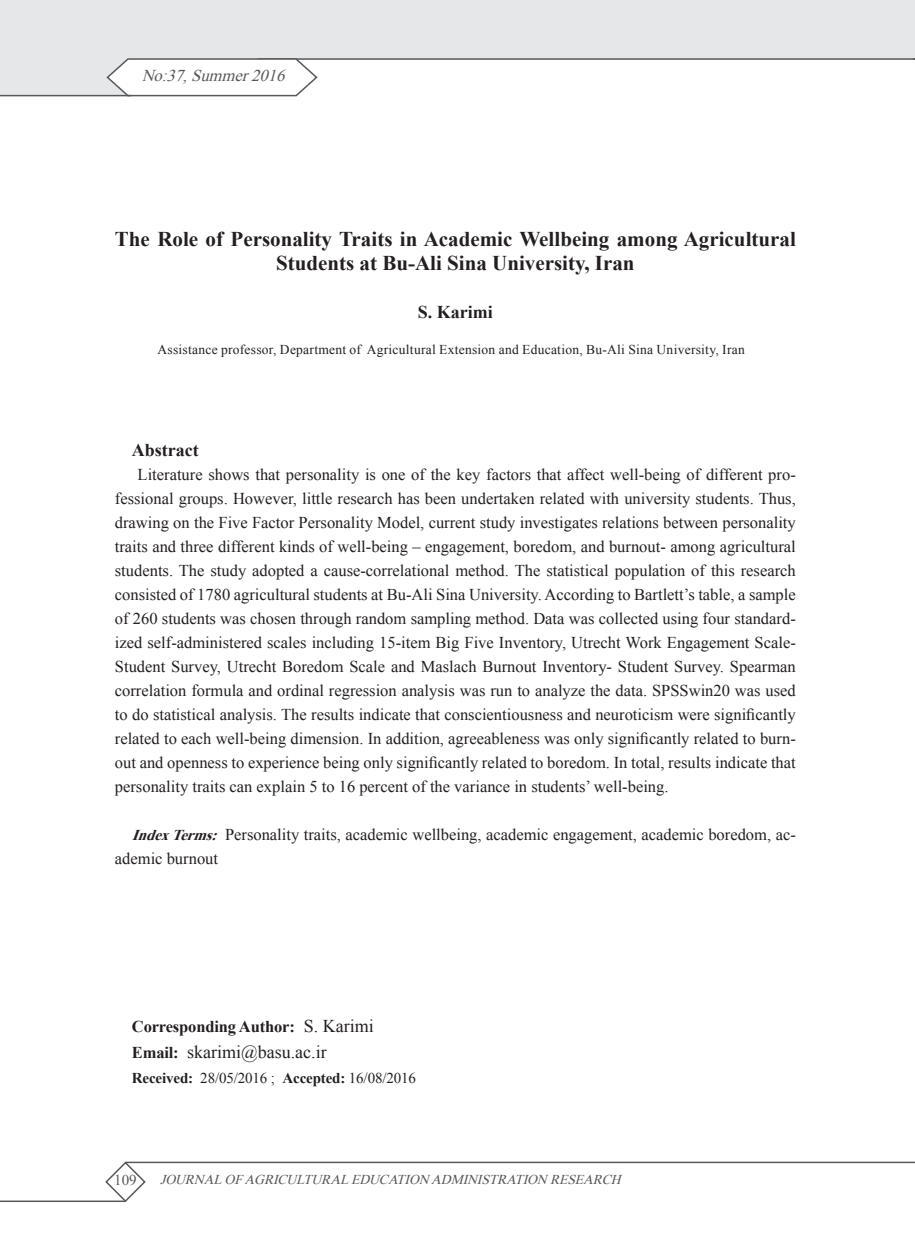
<style>
.page{position:relative;width:915px;height:1255px;background:#fff}
.page>*{position:absolute;margin:0;border:0;box-sizing:border-box;transform-origin:0 0}
.t1{font:700 21px/24px "Times New Roman";color:#231f20;text-align:center}
.t2{font:18px "Times New Roman";color:#231f20}
.t3{font:700 18px "Times New Roman";color:#231f20}
.t4{font:16.5px/24px "Times New Roman";color:#231f20;text-align:justify}
.t5{font:700 16.5px "Times New Roman";letter-spacing:-.01em;color:#231f20}
.t6{font:italic 16.5px "Times New Roman";color:#57585a}
.t7{font:15px "Times New Roman";letter-spacing:-.01em;color:#231f20}
.t8{font:15px "Times New Roman";color:#57585a}
.t9{font:13.5px "Times New Roman";letter-spacing:.02em;color:#231f20}
.t10{font:italic 13.5px "Times New Roman";color:#57585a}
.s1{font-weight:700;font-style:italic;font-size:15px}
.s2{font-weight:400;font-size:18px}
.s3{font-weight:700;font-size:16.5px}
.s4{font-weight:700}
</style>
<div class="page">
<svg style="left:0;top:0;width:914px;height:95px;fill:#e6e7e9"></svg>
<hr style="left:258px;top:58px;width:656px;height:2px;background:#57585a">
<svg style="left:105px;top:58px;width:213px;height:39px"></svg>
<hr style="left:0;top:95px;width:131px;height:1px;background:#57585a">
<hr style="left:125px;top:1161px;width:789px;height:2px;background:#57585a">
<svg style="left:104px;top:1161px;width:43px;height:41px"></svg>
<hr style="left:0;top:1200px;width:125px;height:1px;background:#57585a">
<p class="t6" style="left:142px;top:64px;width:150px">No:37,Summer2016</p>
<p class="t1" style="left:115px;top:226px;width:682px">The Role of Personality Traits in Academic Wellbeing among Agricultural<br>Students at Bu-Ali Sina University, Iran</p>
<p class="t3" style="left:417px;top:299px;width:77px">S. Karimi</p>
<p class="t9" style="left:157px;top:340px;width:588px">Assistance professor, Department of Agricultural Extension and Education, Bu-Ali Sina University, Iran</p>
<p class="t3" style="left:132px;top:437px;width:68px">Abstract</p>
<p class="t4" style="left:115px;top:462px;width:682px;text-indent:23px">Literature shows that personality is one of the key factors that affect well-being of different pro&shy;fessional groups. However, little research has been undertaken related with university students. Thus, drawing on the Five Factor Personality Model, current study investigates relations between personality traits and three different kinds of well-being – engagement, boredom, and burnout- among agricultural students. The study adopted a cause-correlational method. The statistical population of this research consisted of 1780 agricultural students at Bu-Ali Sina University. According to Bartlett’s table, a sample of 260 students was chosen through random sampling method. Data was collected using four standard&shy;ized self-administered scales including 15-item Big Five Inventory, Utrecht Work Engagement Scale-Student Survey, Utrecht Boredom Scale and Maslach Burnout Inventory- Student Survey. Spearman correlation formula and ordinal regression analysis was run to analyze the data. SPSSwin20 was used to do statistical analysis. The results indicate that conscientiousness and neuroticism were significantly related to each well-being dimension. In addition, agreeableness was only significantly related to burn&shy;out and openness to experience being only significantly related to boredom. In total, results indicate that personality traits can explain 5 to 16 percent of the variance in students’ well-being.</p>
<p class="t4" style="left:115px;top:822px;width:682px;text-indent:17px"><span class="s1">IndexTerms:</span> Personality traits, academic wellbeing, academic engagement, academic boredom, ac&shy;ademic burnout</p>
<p class="t5" style="left:132px;top:1015px;width:243px">Corresponding Author: <span class="s2">S. Karimi</span></p>
<p class="t2" style="left:132px;top:1039px;width:196px"><span class="s3">Email:</span> skarimi@basu.ac.ir</p>
<p class="t7" style="left:132px;top:1067px;width:285px"><span class="s4">Received:</span> 28/05/2016 ; <span class="s4">Accepted:</span> 16/08/2016</p>
<p class="t8" style="left:114px;top:1169px;width:24px">109</p>
<p class="t10" style="left:160px;top:1170px;width:466px">JOURNALOFAGRICULTURALEDUCATION ADMINISTRATION RESEARCH</p>
</div>
